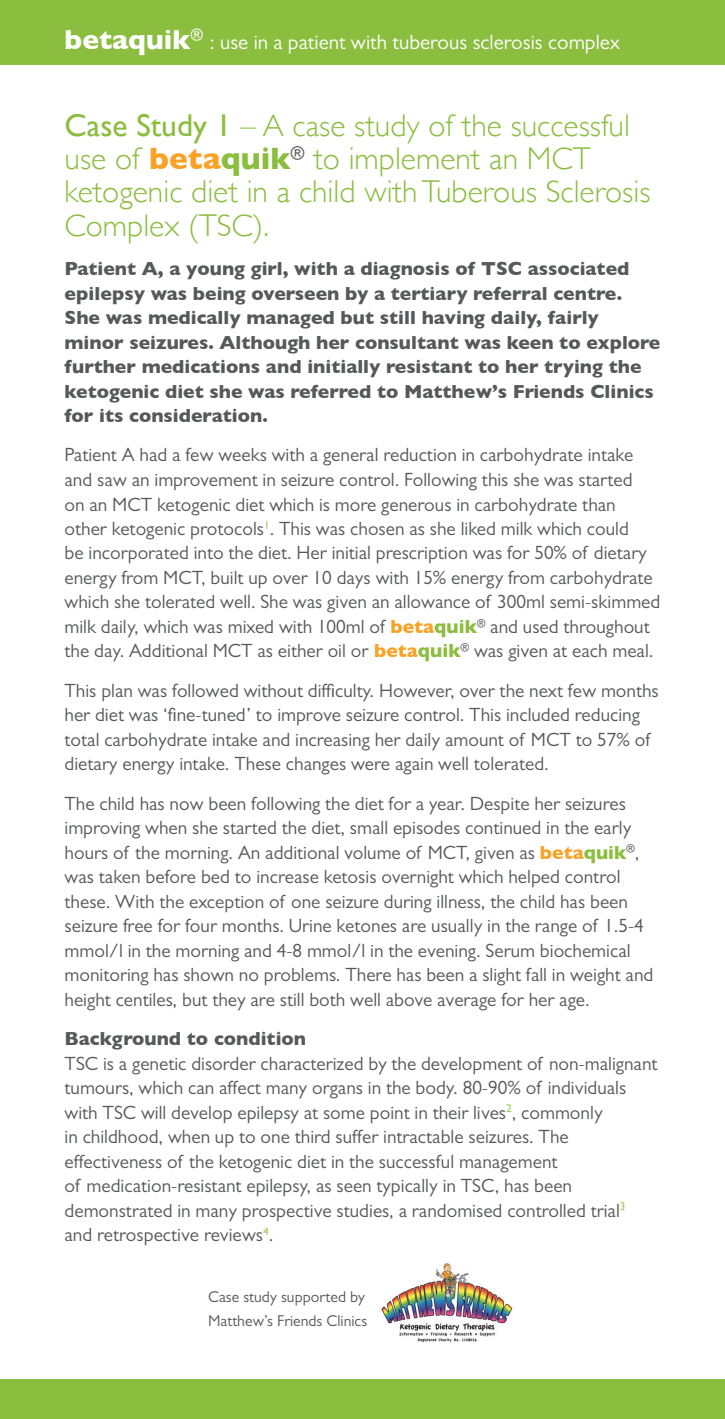
<style>
.page{position:relative;width:725px;height:1419px;background:#fff}
.page>*{position:absolute;margin:0;border:0;box-sizing:border-box;transform-origin:0 0}
.t1{font:300 31.5px/33.2px "Gill Sans";color:#8bbd3f}
.t2{font:21px "Gill Sans";color:#fff}
.t3{font:19.25px/24.5px "Gill Sans";color:#57585a}
.t4{font:700 19.25px/24.5px "Gill Sans";color:#57585a}
.t5{font:15.75px/24.5px "Gill Sans";color:#57585a}
.s1{font-weight:700;font-size:28px}
.s2{font-weight:400}
.s3{font-weight:700;color:#f9a226}
.s4{font-weight:700}
.s5{font-weight:700;color:#8bbd3f}
</style>
<div class="page">
<div style="left:0;top:1379px;width:724px;height:40px;background:#8bbd3f"></div>
<div style="left:0;top:0;width:724px;height:64px;background:#8bbd3f"></div>
<img style="left:381px;top:1263px;width:132px;height:79px">
<p class="t2" style="left:64px;top:30px;width:556px"><span class="s1">betaquik</span><sup>®</sup> : use in a patient with tuberous sclerosis complex</p>
<h1 class="t1" style="left:64px;top:107px;width:587px"><span class="s2">Case Study 1</span> – A case study of the successful use of <span class="s3">beta</span><span class="s4">quik</span><sup>®</sup> to implement an MCT ketogenic diet in a child with Tuberous Sclerosis Complex (TSC).</h1>
<p class="t4" style="left:64px;top:256px;width:596px">Patient A, a young girl, with a diagnosis of TSC associated epilepsy was being overseen by a tertiary referral centre.<br>She was medically managed but still having daily, fairly minor seizures. Although her consultant was keen to explore further medications and initially resistant to her trying the ketogenic diet she was referred to Matthew’s Friends Clinics for its consideration.</p>
<p class="t3" style="left:64px;top:443px;width:597px">Patient A had a few weeks with a general reduction in carbohydrate intake and saw an improvement in seizure control. Following this she was started<br>on an MCT ketogenic diet which is more generous in carbohydrate than other ketogenic protocols<sup>1</sup>. This was chosen as she liked milk which could<br>be incorporated into the diet. Her initial prescription was for 50% of dietary energy from MCT, built up over 10 days with 15% energy from carbohydrate which she tolerated well. She was given an allowance of 300ml semi-skimmed milk daily, which was mixed with 100ml of <span class="s3">beta</span><span class="s5">quik</span><sup>®</sup> and used throughout the day. Additional MCT as either oil or <span class="s3">beta</span><span class="s5">quik</span><sup>®</sup> was given at each meal.</p>
<p class="t3" style="left:64px;top:678px;width:595px">This plan was followed without difficulty. However, over the next few months her diet was ‘fine-tuned’ to improve seizure control. This included reducing total carbohydrate intake and increasing her daily amount of MCT to 57% of dietary energy intake. These changes were again well tolerated.</p>
<p class="t3" style="left:64px;top:791px;width:590px">The child has now been following the diet for a year. Despite her seizures improving when she started the diet, small episodes continued in the early hours of the morning. An additional volume of MCT, given as <span class="s3">beta</span><span class="s5">quik</span><sup>®</sup>, was taken before bed to increase ketosis overnight which helped control these. With the exception of one seizure during illness, the child has been seizure free for four months. Urine ketones are usually in the range of 1.5-4 mmol/l in the morning and 4-8 mmol/l in the evening. Serum biochemical monitoring has shown no problems. There has been a slight fall in weight and height centiles, but they are still both well above average for her age.</p>
<p class="t4" style="left:64px;top:1026px;width:243px">Background to condition</p>
<p class="t3" style="left:64px;top:1051px;width:594px">TSC is a genetic disorder characterized by the development of non-malignant tumours, which can affect many organs in the body. 80-90% of individuals with TSC will develop epilepsy at some point in their lives<sup>2</sup>, commonly<br>in childhood, when up to one third suffer intractable seizures. The effectiveness of the ketogenic diet in the successful management<br>of medication-resistant epilepsy, as seen typically in TSC, has been demonstrated in many prospective studies, a randomised controlled trial<sup>3 </sup>and retrospective reviews<sup>4</sup>.</p>
<p class="t5" style="left:208px;top:1284px;width:161px">Case study supported by<br>Matthew’s Friends Clinics</p>
</div>
